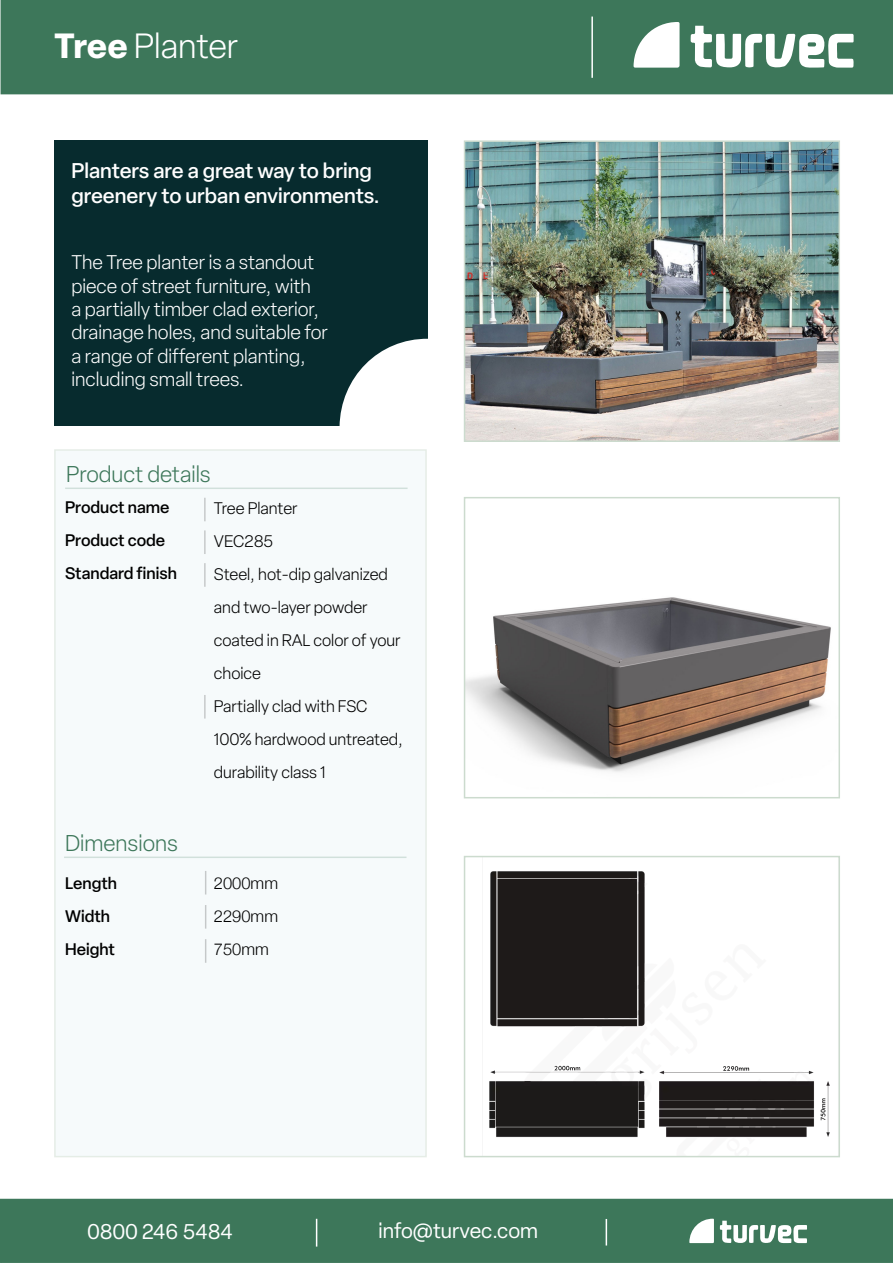
<style>
.page{position:relative;width:893px;height:1263px;background:#fff}
.page>*{position:absolute;margin:0;border:0;box-sizing:border-box;transform-origin:0 0}
.t1{font:300 34.5px "Elza";color:#fff}
.t2{font:300 22.5px "Elza";color:#3d775a}
.t3{font:500 21px/25.2px "Elza";color:#fff}
.t4{font:21px "Elza";color:#fff}
.t5{font:300 19.5px/23.4px "Elza";color:#fff}
.t6{font:300 16.5px/33px "Elza";color:#000}
.t7{font:500 16.5px "Elza";color:#000}
.t8{font:300 16.5px "Helvetica Neue";color:#000}
.s1{font-weight:700}
</style>
<div class="page">
<img style="left:467px;top:143px;width:370px;height:296px">
<div style="left:464px;top:140px;width:376px;height:302px;border:2px solid #ccdbce"></div>
<div style="left:1px;top:0;width:892px;height:94px;background:#3d775a"></div>
<div style="left:1px;top:1199px;width:892px;height:63px;background:#3d775a"></div>
<div style="left:0;top:1199px;width:893px;height:64px;border:2px solid #3d775a"></div>
<hr style="left:591px;top:17px;width:2px;height:61px;background:#fff">
<svg style="left:691px;top:26px;width:163px;height:42px"></svg>
<svg style="left:633px;top:22px;width:46px;height:46px"></svg>
<svg style="left:316px;top:1219px;width:1px;height:27px"></svg>
<svg style="left:606px;top:1219px;width:1px;height:26px"></svg>
<svg style="left:720px;top:1221px;width:87px;height:22px"></svg>
<svg style="left:689px;top:1218px;width:25px;height:25px"></svg>
<img style="left:489px;top:871px;width:341px;height:267px">
<div style="left:464px;top:856px;width:376px;height:301px;border:2px solid #ccdbce"></div>
<img style="left:467px;top:597px;width:364px;height:175px">
<div style="left:464px;top:497px;width:376px;height:301px;border:2px solid #ccdbce"></div>
<div style="left:54px;top:140px;width:373px;height:286px;background:#072b2e"></div>
<svg style="left:340px;top:338px;width:88px;height:88px"></svg>
<div style="left:54px;top:449px;width:373px;height:708px;background:#f6fafb;border:2px solid #ccdbce"></div>
<hr style="left:204px;top:498px;width:2px;height:23px;background:#000">
<hr style="left:204px;top:530px;width:2px;height:24px;background:#000">
<hr style="left:204px;top:563px;width:2px;height:24px;background:#000">
<hr style="left:65px;top:487px;width:343px;height:2px;background:#3d775a">
<svg style="left:205px;top:871px;width:1px;height:23px"></svg>
<svg style="left:205px;top:905px;width:1px;height:24px"></svg>
<hr style="left:64px;top:856px;width:342px;height:2px;background:#3d775a">
<svg style="left:205px;top:939px;width:1px;height:24px"></svg>
<hr style="left:204px;top:695px;width:2px;height:23px;background:#000">
<p class="t1" style="left:54px;top:24px;width:185px"><span class="s1">Tree</span> Planter</p>
<p class="t3" style="left:71px;top:158px;width:310px">Planters are a great way to bring greenery to urban environments.</p>
<p class="t5" style="left:71px;top:250px;width:258px">The Tree planter is a standout piece of street furniture, with<br>a partially timber clad exterior, drainage holes, and suitable for a range of different planting, including small trees.</p>
<p class="t2" style="left:66px;top:460px;width:146px">Product details</p>
<p class="t7" style="left:65px;top:496px;width:106px">Product name</p>
<p class="t7" style="left:65px;top:529px;width:102px">Product code</p>
<p class="t7" style="left:65px;top:562px;width:113px">Standard finish</p>
<p class="t2" style="left:65px;top:829px;width:114px">Dimensions</p>
<p class="t7" style="left:65px;top:872px;width:54px">Length</p>
<p class="t7" style="left:65px;top:905px;width:47px">Width</p>
<p class="t7" style="left:65px;top:938px;width:51px">Height</p>
<p class="t6" style="left:214px;top:492px;width:85px">Tree Planter</p>
<p class="t6" style="left:214px;top:525px;width:61px">VEC285</p>
<p class="t6" style="left:214px;top:558px;width:188px">Steel, hot-dip galvanized and two-layer powder coated in RAL color of your choice</p>
<p class="t6" style="left:214px;top:690px;width:191px">Partially clad with FSC<br>100% hardwood untreated, durability class 1</p>
<p class="t8" style="left:214px;top:870px;width:66px">2000mm</p>
<p class="t8" style="left:214px;top:903px;width:66px">2290mm</p>
<p class="t8" style="left:214px;top:936px;width:57px">750mm</p>
<p class="t4" style="left:87px;top:1218px;width:147px">0800 246 5484</p>
<p class="t4" style="left:379px;top:1217px;width:161px">info@turvec.com</p>
</div>
